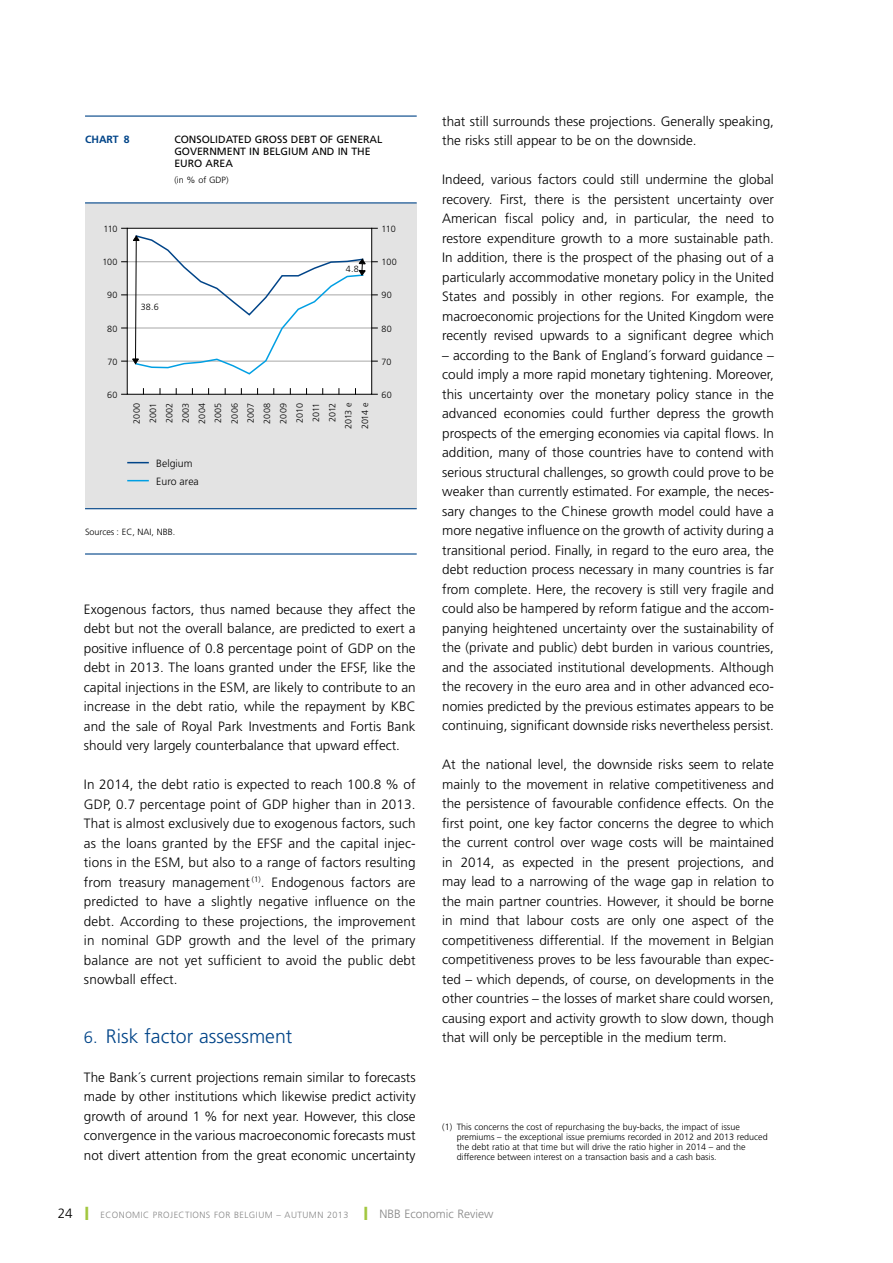
<style>
.page{position:relative;width:893px;height:1263px;background:#fff}
.page>*{position:absolute;margin:0;border:0;box-sizing:border-box;transform-origin:0 0}
.t1{font:300 19.5px "Frutiger LT";color:#048}
.t2{font:300 13.5px/19.5px "Frutiger LT";color:#000;text-align:justify}
.t3{font:10.5px/12px "Frutiger LT";color:#000}
.t4{font:300 10.5px/18px "Frutiger LT";color:#000}
.t5{font:700 10.5px "Frutiger LT";color:#048}
.t6{font:300 9px/16.4px "Frutiger LT";color:#000;text-align:right}
.t7{font:300 9px "Frutiger LT";letter-spacing:.05em;color:#878787}
.s1{font-size:16.5px}
.s2{font-size:13.5px;color:#000}
.s3{color:#a2c740}
.s4{font-size:12px}
</style>
<div class="page">
<div style="left:85px;top:203px;width:332px;height:306px;background:#e3e3e3"></div>
<hr style="left:85px;top:116px;width:332px;height:1px;background:#048">
<hr style="left:85px;top:202px;width:332px;height:1px;background:#048">
<hr style="left:85px;top:508px;width:332px;height:1px;background:#048">
<hr style="left:85px;top:553px;width:332px;height:1px;background:#048">
<div style="left:127px;top:228px;width:245px;height:166px;background:#fff"></div>
<svg style="left:127px;top:462px;width:22px;height:1px"></svg>
<svg style="left:127px;top:480px;width:22px;height:1px"></svg>
<svg style="left:121px;top:228px;width:257px;height:147px"></svg>
<div style="left:127px;top:228px;width:245px;height:167px;border:1px solid #000"></div>
<p class="t5" style="left:85px;top:133px;width:46px">Chart 8</p>
<p class="t3" style="left:174px;top:133px;width:210px">CONSOLIDATE D GROSS DEBT OF GE NE RAL<br>GOVERNMENT IN BELGIUM AND IN THE<br>E URO AREA</p>
<p class="t6" style="left:174px;top:172px;width:56px">(in % of GDP)</p>
<p class="t6" style="left:103px;top:221px;width:16px">110</p>
<p class="t6" style="left:382px;top:221px;width:16px">110</p>
<p class="t6" style="left:102px;top:254px;width:17px">100</p>
<p class="t6" style="left:346px;top:261px;width:14px">4.8</p>
<p class="t6" style="left:382px;top:254px;width:17px">100</p>
<p class="t6" style="left:107px;top:287px;width:12px">90</p>
<p class="t6" style="left:382px;top:287px;width:12px">90</p>
<p class="t6" style="left:141px;top:299px;width:20px">38.6</p>
<p class="t6" style="left:107px;top:320px;width:12px">80</p>
<p class="t6" style="left:382px;top:320px;width:12px">80</p>
<p class="t6" style="left:108px;top:354px;width:11px">70</p>
<p class="t6" style="left:382px;top:354px;width:11px">70</p>
<p class="t6" style="left:107px;top:387px;width:12px">60</p>
<p class="t6" style="left:382px;top:387px;width:12px">60</p>
<p class="t6" style="left:129px;top:429px;width:28px;rotate:-90deg">2000<br>2001<br>2002<br>2003<br>2004<br>2005<br>2006<br>2007<br>2008<br>2009<br>2010<br>2011<br>2012<br>2013 e<br>2014 e</p>
<p class="t4" style="left:156px;top:454px;width:44px">Belgium<br>Euro area</p>
<p class="t6" style="left:85px;top:523px;width:92px">Sources : EC, NAI, NBB.</p>
<p class="t2" style="left:84px;top:599px;width:333px">Exogenous factors, thus named because they affect the debt but not the overall balance, are predicted to exert a positive influence of 0.8 percentage point of GDP on the debt in 2013. The loans granted under the EFSF, like the capital injections in the ESM, are likely to contribute to an increase in the debt ratio, while the repayment by KBC and the sale of Royal Park Investments and Fortis Bank should very largely counterbalance that upward effect.</p>
<p class="t2" style="left:84px;top:775px;width:333px">In 2014, the debt ratio is expected to reach 100.8 % of GDP, 0.7 percentage point of GDP higher than in 2013.<br>That is almost exclusively due to exogenous factors, such as the loans granted by the EFSF and the capital injec&shy;tions in the ESM, but also to a range of factors resulting from treasury management <sup>(1)</sup>. Endogenous factors are predicted to have a slightly negative influence on the debt. According to these projections, the improvement in nominal GDP growth and the level of the primary balance are not yet sufficient to avoid the public debt snowball effect.</p>
<h1 class="t1" style="left:84px;top:1025px;width:210px"><span class="s1">6.</span> Risk factor assessment</h1>
<p class="t2" style="left:84px;top:1067px;width:333px">The Bank´s current projections remain similar to forecasts made by other institutions which likewise predict activity growth of around 1 % for next year. However, this close convergence in the various macroeconomic forecasts must not divert attention from the great economic uncertainty</p>
<p class="t2" style="left:442px;top:112px;width:333px">that still surrounds these projections. Generally speaking, the risks still appear to be on the downside.</p>
<p class="t2" style="left:442px;top:170px;width:333px">Indeed, various factors could still undermine the global recovery. First, there is the persistent uncertainty over American fiscal policy and, in particular, the need to restore expenditure growth to a more sustainable path.<br>In addition, there is the prospect of the phasing out of a particularly accommodative monetary policy in the U nited States and possibly in other regions. For example, the macroeconomic projections for the U nited Kingdom were recently revised upwards to a significant degree which</p>
<p class="t2" style="left:442px;top:346px;width:333px">– according to the Bank of England´s forward guidance – could imply a more rapid monetary tightening. Moreover, this uncertainty over the monetary policy stance in the advanced economies could further depress the growth prospects of the emerging economies via capital flows. In addition, many of those countries have to contend with serious structural challenges, so growth could prove to be weaker than currently estimated. For example, the neces&shy;sary changes to the Chinese growth model could have a more negative influence on the growth of activity during a transitional period. Finally, in regard to the euro area, the debt reduction process necessary in many countries is far from complete. Here, the recovery is still very fragile and could also be hampered by reform fatigue and the accom&shy;panying heightened uncertainty over the sustainability of the (private and public) debt burden in various countries, and the associated institutional developments. Although the recovery in the euro area and in other advanced eco&shy;nomies predicted by the previous estimates appears to be continuing, significant downside risks nevertheless persist.</p>
<p class="t2" style="left:442px;top:755px;width:333px">At the national level, the downside risks seem to relate mainly to the movement in relative competitiveness and the persistence of favourable confidence effects. On the first point, one key factor concerns the degree to which the current control over wage costs will be maintained in 2014, as expected in the present projections, and may lead to a narrowing of the wage gap in relation to the main partner countries. However, it should be borne in mind that labour costs are only one aspect of the competitiveness differential. If the movement in Belgian competitiveness proves to be less favourable than expec&shy;ted – which depends, of course, on developments in the other countries – the losses of market share could worsen, causing export and activity growth to slow down, though that will only be perceptible in the medium term.</p>
<p class="t6" style="left:457px;top:1122px;width:313px;line-height:9.8px;text-align:left;text-indent:-14px">(1) This concerns the cost of repurchasing the buy-backs, the impact of issue premiums – the exceptional issue premiums recorded in 2012 and 2013 reduced the debt ratio at that time but will drive the ratio higher in 2014 – and the difference between interest on a transaction basis and a cash basis.</p>
<p class="t7" style="left:58px;top:1210px;width:437px"><span class="s2">24</span> <span class="s3">❙</span> Ec onomic projections for Belgium – Autumn 2013 <span class="s3">❙</span> <span class="s4">NBB Economic Review</span></p>
</div>
